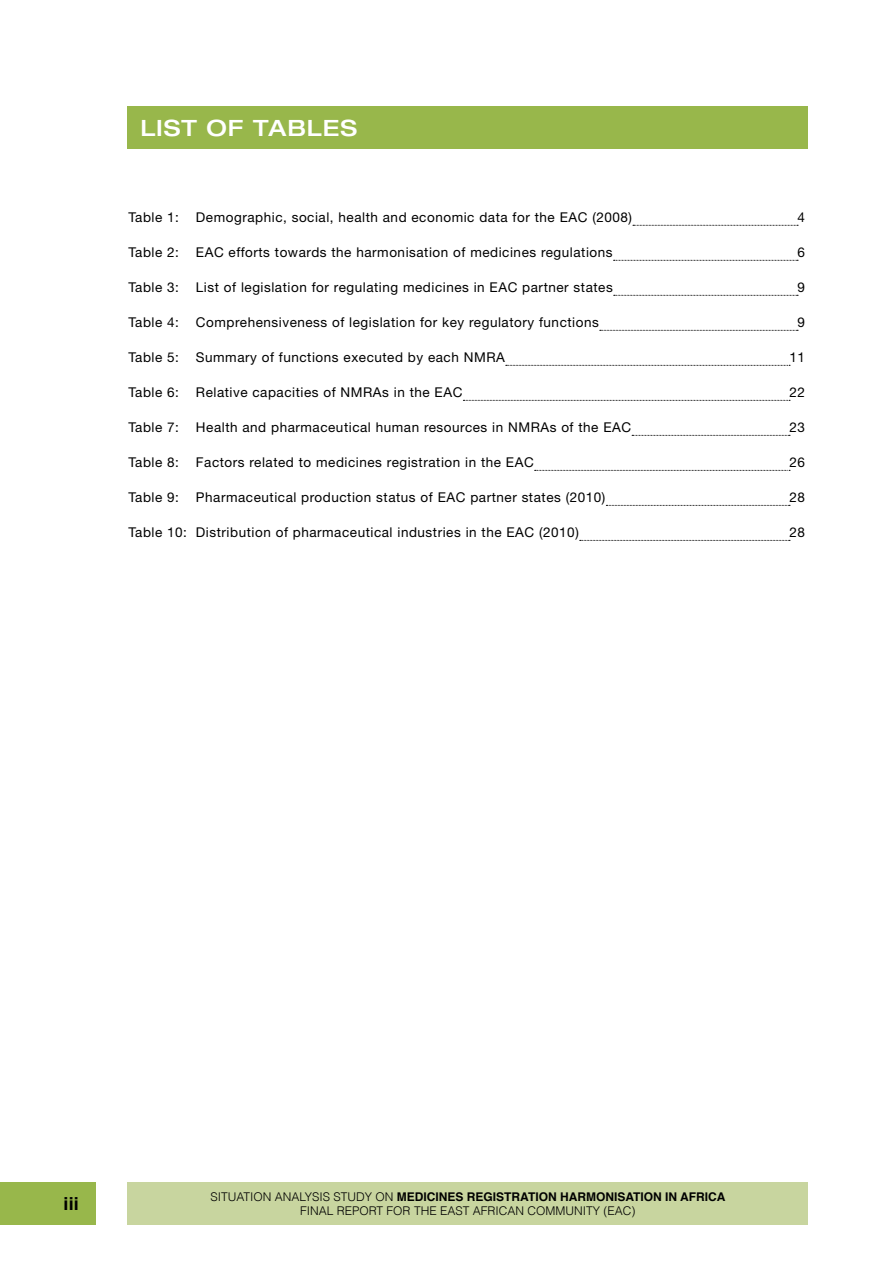
<style>
.page{position:relative;width:893px;height:1263px;background:#fff}
.page>*{position:absolute;margin:0;border:0;box-sizing:border-box;transform-origin:0 0}
.t1{font:500 expanded 22.5px "Helvetica Neue LT Std";letter-spacing:.04em;color:#fff}
.t2{font:700 18px "Helvetica";color:#000}
.t3{font:13.5px "Helvetica Neue LT Std";letter-spacing:.04em;color:#000}
.t4{font:300 12px/14.4px "Helvetica";color:#000;text-align:center}
.s1{font-weight:700}
</style>
<div class="page">
<div style="left:128px;top:1182px;width:680px;height:43px;background:#c8d59f"></div>
<div style="left:0;top:1182px;width:96px;height:43px;background:#98b74b"></div>
<div style="left:128px;top:106px;width:680px;height:43px;background:#98b74b"></div>
<svg style="left:633px;top:225px;width:165px;height:1px"></svg>
<svg style="left:614px;top:260px;width:184px;height:1px"></svg>
<svg style="left:614px;top:295px;width:184px;height:1px"></svg>
<svg style="left:600px;top:330px;width:198px;height:1px"></svg>
<svg style="left:506px;top:365px;width:284px;height:1px"></svg>
<svg style="left:463px;top:400px;width:327px;height:1px"></svg>
<svg style="left:632px;top:435px;width:158px;height:1px"></svg>
<svg style="left:535px;top:470px;width:255px;height:1px"></svg>
<svg style="left:606px;top:505px;width:184px;height:1px"></svg>
<svg style="left:580px;top:540px;width:210px;height:1px"></svg>
<h1 class="t1" style="left:140px;top:114px;width:218px">LIST OF TABLES</h1>
<p class="t3" style="left:128px;top:209px;width:52px">Table 1:</p>
<p class="t3" style="left:196px;top:209px;width:438px">Demographic, social, health and economic data for the EAC (2008)</p>
<p class="t3" style="left:797px;top:209px;width:9px">4</p>
<p class="t3" style="left:128px;top:244px;width:52px">Table 2:</p>
<p class="t3" style="left:196px;top:244px;width:418px">EAC efforts towards the harmonisation of medicines regulations</p>
<p class="t3" style="left:797px;top:244px;width:9px">6</p>
<p class="t3" style="left:128px;top:279px;width:52px">Table 3:</p>
<p class="t3" style="left:196px;top:279px;width:418px">List of legislation for regulating medicines in EAC partner states</p>
<p class="t3" style="left:797px;top:279px;width:9px">9</p>
<p class="t3" style="left:128px;top:314px;width:52px">Table 4:</p>
<p class="t3" style="left:196px;top:314px;width:404px">Comprehensiveness of legislation for key regulatory functions</p>
<p class="t3" style="left:797px;top:314px;width:9px">9</p>
<p class="t3" style="left:128px;top:349px;width:52px">Table 5:</p>
<p class="t3" style="left:196px;top:349px;width:310px">Summary of functions executed by each NMRA</p>
<p class="t3" style="left:789px;top:349px;width:17px">11</p>
<p class="t3" style="left:128px;top:384px;width:52px">Table 6:</p>
<p class="t3" style="left:196px;top:384px;width:268px">Relative capacities of NMRAs in the EAC</p>
<p class="t3" style="left:789px;top:384px;width:17px">22</p>
<p class="t3" style="left:128px;top:419px;width:52px">Table 7:</p>
<p class="t3" style="left:196px;top:419px;width:437px">Health and pharmaceutical human resources in NMRAs of the EAC</p>
<p class="t3" style="left:789px;top:419px;width:17px">23</p>
<p class="t3" style="left:128px;top:454px;width:52px">Table 8:</p>
<p class="t3" style="left:196px;top:454px;width:339px">Factors related to medicines registration in the EAC</p>
<p class="t3" style="left:789px;top:454px;width:17px">26</p>
<p class="t3" style="left:128px;top:489px;width:52px">Table 9:</p>
<p class="t3" style="left:196px;top:489px;width:411px">Pharmaceutical production status of EAC partner states (2010)</p>
<p class="t3" style="left:789px;top:489px;width:17px">28</p>
<p class="t3" style="left:128px;top:524px;width:452px">Table 10: Distribution of pharmaceutical industries in the EAC (2010)</p>
<p class="t3" style="left:789px;top:524px;width:17px">28</p>
<h2 class="t2" style="left:64px;top:1189px;width:17px">iii</h2>
<p class="t4" style="left:211px;top:1189px;width:516px">SITUATION ANALYSIS STUDY ON <span class="s1">MEDICINES REGISTRATION HARMONISATION IN AFRICA<br></span>FINAL REPORT FOR THE EAST AFRICAN COMMUNITY (EAC)</p>
</div>
